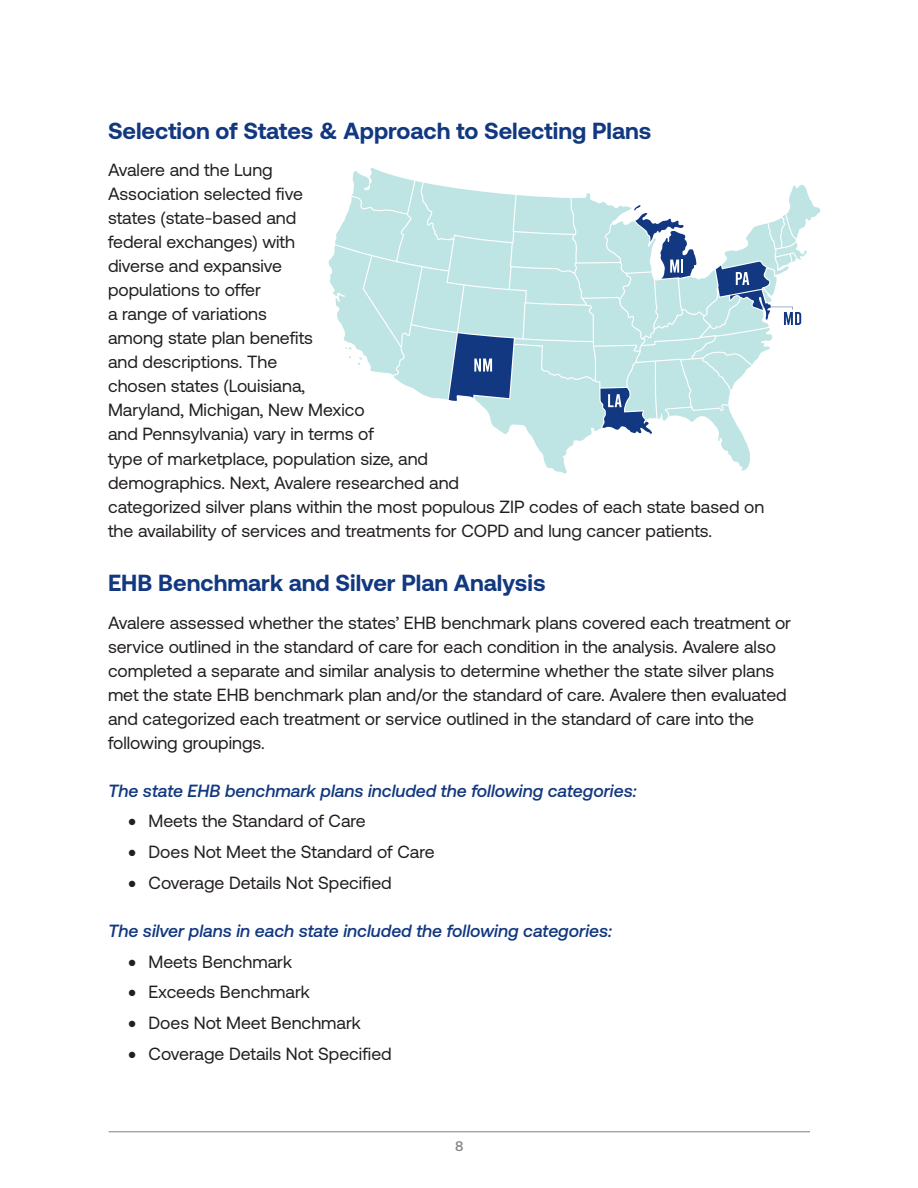
<style>
.page{position:relative;width:918px;height:1188px;background:#fff}
.page>*{position:absolute;margin:0;border:0;box-sizing:border-box;transform-origin:0 0}
._923_subhead_16_pt{font:700 23.25px "Aeonik";color:#113880}
.t1{font:17.7px/24px "Aeonik";color:#231f20}
.t2{font:italic 500 17.7px "Aeonik";color:#113880}
.t3{font:500 13.8px "Aeonik";color:#808285}
</style>
<div class="page">
<hr style="left:109px;top:1131px;width:701px;height:1px;background:#808285">
<svg style="left:329px;top:168px;width:491px;height:306px"></svg>
<p class="_923_subhead_16_pt" style="left:108px;top:117px;width:545px">Selection of States &amp; Approach to Selecting Plans</p>
<p class="t1" style="left:108px;top:158px;width:658px">Avalere and the Lung<br>Association selected five<br>states (state-based and<br>federal exchanges) with<br>diverse and expansive<br>populations to offer<br>a range of variations<br>among state plan benefits<br>and descriptions. The<br>chosen states (Louisiana,<br>Maryland, Michigan, New Mexico<br>and Pennsylvania) vary in terms of<br>type of marketplace, population size, and<br>demographics. Next, Avalere researched and<br>categorized silver plans within the most populous ZIP codes of each state based on the availability of services and treatments for COPD and lung cancer patients.</p>
<p class="_923_subhead_16_pt" style="left:108px;top:570px;width:439px">EHB Benchmark and Silver Plan Analysis</p>
<p class="t1" style="left:108px;top:611px;width:685px">Avalere assessed whether the states’ EHB benchmark plans covered each treatment or service outlined in the standard of care for each condition in the analysis. Avalere also completed a separate and similar analysis to determine whether the state silver plans met the state EHB benchmark plan and/or the standard of care. Avalere then evaluated and categorized each treatment or service outlined in the standard of care into the following groupings.</p>
<p class="t2" style="left:108px;top:781px;width:530px">The state EHB benchmark plans included the following categories:</p>
<p class="t1" style="left:128px;top:809px;width:239px">• Meets the Standard of Care</p>
<p class="t1" style="left:128px;top:840px;width:308px">• Does Not Meet the Standard of Care</p>
<p class="t1" style="left:128px;top:871px;width:265px">• Coverage Details Not Specified</p>
<p class="t2" style="left:108px;top:921px;width:506px">The silver plans in each state included the following categories:</p>
<p class="t1" style="left:128px;top:950px;width:165px">• Meets Benchmark</p>
<p class="t1" style="left:128px;top:980px;width:183px">• Exceeds Benchmark</p>
<p class="t1" style="left:128px;top:1011px;width:234px">• Does Not Meet Benchmark</p>
<p class="t1" style="left:128px;top:1042px;width:265px">• Coverage Details Not Specified</p>
<p class="t3" style="left:455px;top:1139px;width:10px">8</p>
</div>
